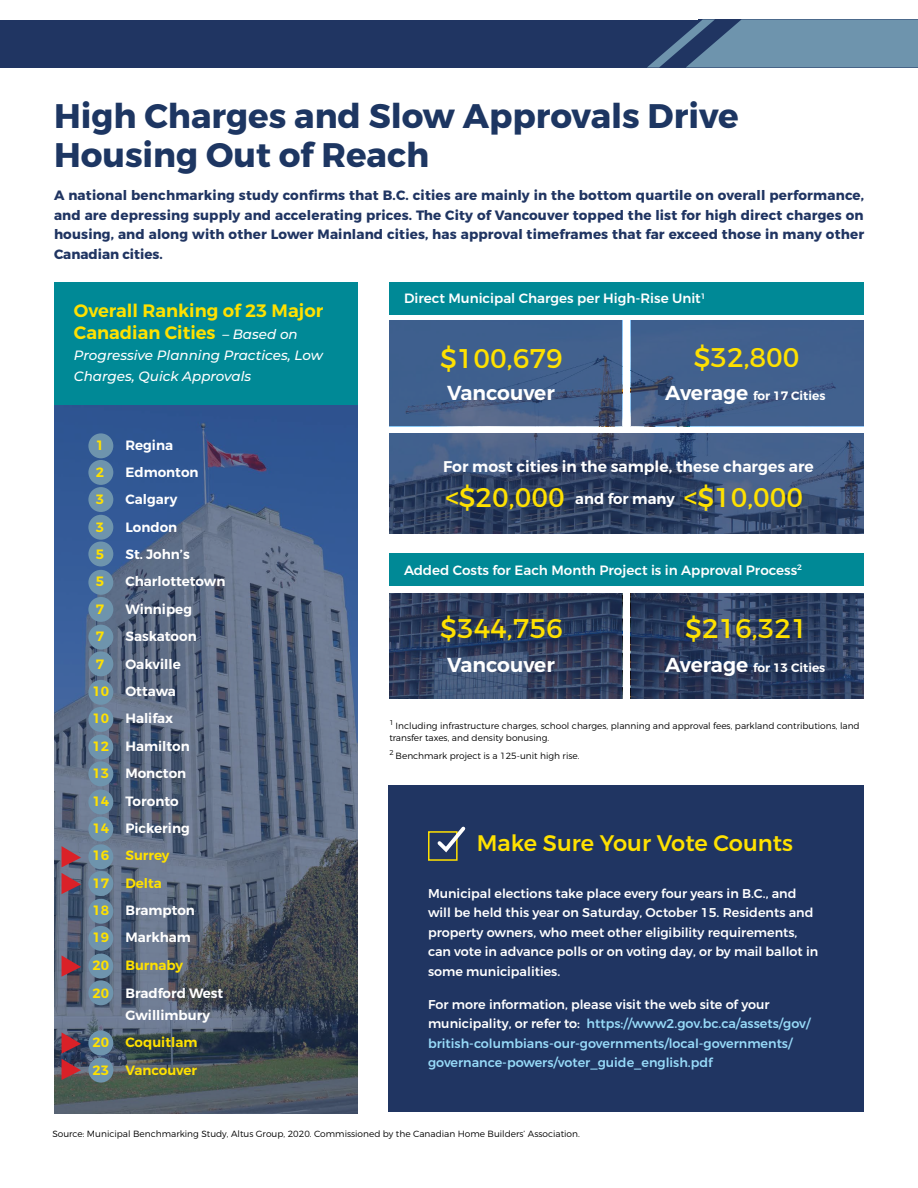
<style>
.page{position:relative;width:918px;height:1188px;background:#fff}
.page>*{position:absolute;margin:0;border:0;box-sizing:border-box;transform-origin:0 0}
.t1{font:700 34.05px/39px "Montserrat";color:#1d3662}
.t2{font:27px "Montserrat";color:#ffe100}
.t3{font:500 22.5px "Montserrat";color:#ffe100}
.t4{font:600 20.25px "Montserrat";color:#fff}
.t5{font:600 18px/22.5px "Montserrat";color:#ffe100}
.t6{font:600 15.6px "Montserrat";color:#fff}
.t7{font:600 14.85px "Montserrat";color:#fff}
.t8{font:700 13.5px/19.5px "Montserrat";letter-spacing:.01em;color:#203562;text-align:justify}
.t9{font:600 13.5px/27.5px "Montserrat";color:#fff}
.t10{font:500 13.5px "Montserrat";color:#fff}
.t11{font:italic 500 13.5px/21px "Montserrat";color:#fff}
.t12{font:600 13.5px/27.5px "Montserrat";color:#ffe100}
.t13{font:500 12.75px/19.5px "Montserrat";color:#fff}
.t14{font:500 12.75px/19.5px "Montserrat";color:#97daf8}
.t15{font:600 12.15px "Montserrat";color:#fff}
.t16{font:300 9px/12px "Montserrat";color:#000}
.s1{font-weight:500;font-style:italic;font-size:13.5px;color:#fff}
.s2{color:#ffe100}
.s3{font-size:20.25px}
.s4{color:#fff}
</style>
<div class="page">
<svg style="left:54px;top:405px;width:303px;height:708px;background:#4e607c"></svg>
<div style="left:0;top:20px;width:918px;height:48px;background:#203562"></div>
<svg style="left:647px;top:19px;width:271px;height:49px"></svg>
<div style="left:54px;top:283px;width:303px;height:122px;background:#008996"></div>
<div style="left:88px;top:1058px;width:25px;height:25px;background:#6e94ad;border-radius:50%"></div>
<div style="left:88px;top:980px;width:25px;height:25px;background:#6e94ad;border-radius:50%"></div>
<div style="left:88px;top:871px;width:25px;height:25px;background:#6e94ad;border-radius:50%"></div>
<div style="left:88px;top:761px;width:25px;height:25px;background:#6e94ad;border-radius:50%"></div>
<div style="left:88px;top:651px;width:25px;height:25px;background:#6e94ad;border-radius:50%"></div>
<div style="left:88px;top:542px;width:25px;height:24px;background:#6e94ad;border-radius:50%"></div>
<div style="left:88px;top:926px;width:25px;height:25px;background:#6e94ad;border-radius:50%"></div>
<div style="left:88px;top:817px;width:25px;height:25px;background:#6e94ad;border-radius:50%"></div>
<div style="left:88px;top:707px;width:25px;height:25px;background:#6e94ad;border-radius:50%"></div>
<div style="left:88px;top:597px;width:25px;height:25px;background:#6e94ad;border-radius:50%"></div>
<div style="left:88px;top:487px;width:25px;height:25px;background:#6e94ad;border-radius:50%"></div>
<div style="left:88px;top:1031px;width:25px;height:24px;background:#6e94ad;border-radius:50%"></div>
<div style="left:88px;top:954px;width:25px;height:25px;background:#6e94ad;border-radius:50%"></div>
<div style="left:88px;top:844px;width:25px;height:25px;background:#6e94ad;border-radius:50%"></div>
<div style="left:88px;top:735px;width:25px;height:25px;background:#6e94ad;border-radius:50%"></div>
<div style="left:88px;top:625px;width:25px;height:25px;background:#6e94ad;border-radius:50%"></div>
<div style="left:88px;top:515px;width:25px;height:25px;background:#6e94ad;border-radius:50%"></div>
<div style="left:88px;top:899px;width:25px;height:25px;background:#6e94ad;border-radius:50%"></div>
<div style="left:88px;top:790px;width:25px;height:24px;background:#6e94ad;border-radius:50%"></div>
<div style="left:88px;top:680px;width:25px;height:25px;background:#6e94ad;border-radius:50%"></div>
<div style="left:88px;top:570px;width:25px;height:25px;background:#6e94ad;border-radius:50%"></div>
<div style="left:88px;top:460px;width:25px;height:25px;background:#6e94ad;border-radius:50%"></div>
<div style="left:88px;top:433px;width:25px;height:25px;background:#6e94ad;border-radius:50%"></div>
<div style="left:389px;top:785px;width:475px;height:326px;background:#203562"></div>
<div style="left:428px;top:831px;width:30px;height:30px;border:2px solid #ffe100"></div>
<svg style="left:434px;top:826px;width:32px;height:29px"></svg>
<svg style="left:389px;top:593px;width:233px;height:106px;background:#313f5f"></svg>
<svg style="left:389px;top:321px;width:233px;height:105px;background:#415e8a"></svg>
<svg style="left:631px;top:593px;width:233px;height:106px;background:#2b3c5d"></svg>
<svg style="left:631px;top:321px;width:233px;height:105px;background:#415f8b"></svg>
<svg style="left:389px;top:433px;width:475px;height:101px;background:#384d72"></svg>
<div style="left:389px;top:282px;width:475px;height:33px;background:#008996"></div>
<div style="left:389px;top:553px;width:475px;height:33px;background:#008996"></div>
<svg style="left:62px;top:1032px;width:19px;height:48px"></svg>
<svg style="left:62px;top:955px;width:19px;height:22px"></svg>
<svg style="left:62px;top:873px;width:19px;height:21px"></svg>
<svg style="left:62px;top:846px;width:19px;height:21px"></svg>
<h1 class="t1" style="left:54px;top:97px;width:686px">High Charges and Slow Approvals Drive<br>Housing Out of Reach</h1>
<p class="t8" style="left:54px;top:186px;width:812px">A national benchmarking study confirms that B.C. cities are mainly in the bottom quartile on overall performance, and are depressing supply and accelerating prices. The City of Vancouver topped the list for high direct charges on housing, and along with other Lower Mainland cities, has approval timeframes that far exceed those in many other Canadian cities.</p>
<h3 class="t5" style="left:74px;top:299px;width:251px">Overall Ranking of 23 Major<br>Canadian Cities <span class="s1">– Based on</span></h3>
<p class="t11" style="left:74px;top:345px;width:250px">Progressive Planning Practices, Low<br>Charges, Quick Approvals</p>
<p class="t12" style="left:96px;top:431px;width:10px">1</p>
<p class="t9" style="left:125px;top:431px;width:49px">Regina</p>
<p class="t12" style="left:96px;top:459px;width:10px">2</p>
<p class="t9" style="left:125px;top:459px;width:75px">Edmonton</p>
<p class="t12" style="left:96px;top:486px;width:10px">3</p>
<p class="t9" style="left:125px;top:486px;width:53px">Calgary</p>
<p class="t12" style="left:96px;top:513px;width:10px">3</p>
<p class="t9" style="left:125px;top:513px;width:53px">London</p>
<p class="t12" style="left:96px;top:541px;width:10px">5</p>
<p class="t9" style="left:125px;top:541px;width:66px">St. John’s</p>
<p class="t12" style="left:96px;top:568px;width:10px">5</p>
<p class="t9" style="left:125px;top:568px;width:101px">Charlottetown</p>
<p class="t12" style="left:96px;top:595px;width:10px">7</p>
<p class="t9" style="left:125px;top:595px;width:68px">Winnipeg</p>
<p class="t12" style="left:96px;top:623px;width:10px">7</p>
<p class="t9" style="left:125px;top:623px;width:73px">Saskatoon</p>
<p class="t12" style="left:96px;top:650px;width:10px">7</p>
<p class="t9" style="left:92px;top:650px;width:132px;text-indent:33px">Oakville<br><span class="s2">10</span> Ottawa<br><span class="s2">10</span> Halifax<br><span class="s2">12</span> Hamilton<br><span class="s2">13</span> Moncton<br><span class="s2">14</span> Toronto<br><span class="s2">14</span> Pickering<br><span class="s2">16 Surrey<br>17 Delta<br>18</span> Brampton<br><span class="s2">19</span> Markham<br><span class="s2">20 Burnaby<br>20</span> Bradford West</p>
<p class="t9" style="left:125px;top:1002px;width:86px">Gwillimbury</p>
<p class="t12" style="left:92px;top:1029px;width:107px">20 Coquitlam<br>23 Vancouver</p>
<p class="t10" style="left:404px;top:290px;width:303px">Direct Municipal Charges per High-Rise Unit<sup>1</sup></p>
<h2 class="t2" style="left:440px;top:336px;width:124px">$100,679</h2>
<h2 class="t2" style="left:694px;top:336px;width:107px">$32,800</h2>
<h3 class="t4" style="left:447px;top:380px;width:109px">Vancouver</h3>
<p class="t15" style="left:665px;top:388px;width:162px"><span class="s3">Average</span> for 17 Cities</p>
<p class="t6" style="left:443px;top:457px;width:372px">For most cities in the sample, these charges are</p>
<p class="t7" style="left:575px;top:489px;width:101px">and for many</p>
<h2 class="t2" style="left:445px;top:476px;width:121px">&lt;$20,000</h2>
<h2 class="t2" style="left:684px;top:476px;width:121px">&lt;$10,000</h2>
<p class="t10" style="left:404px;top:562px;width:400px">Added Costs for Each Month Project is in Approval Process<sup>2</sup></p>
<h2 class="t2" style="left:440px;top:607px;width:124px">$344,756</h2>
<h2 class="t2" style="left:685px;top:607px;width:124px">$216,321</h2>
<h3 class="t4" style="left:447px;top:652px;width:109px">Vancouver</h3>
<p class="t15" style="left:665px;top:660px;width:162px"><span class="s3">Average</span> for 13 Cities</p>
<p class="t16" style="left:389px;top:720px;width:472px"><sup>1</sup> Including infrastructure charges, school charges, planning and approval fees, parkland contributions, land transfer taxes, and density bonusing.</p>
<p class="t16" style="left:389px;top:749px;width:192px"><sup>2</sup> Benchmark project is a 125-unit high rise.</p>
<h3 class="t3" style="left:477px;top:829px;width:318px">Make Sure Your Vote Counts</h3>
<p class="t13" style="left:428px;top:883px;width:392px">Municipal elections take place every four years in B.C., and will be held this year on Saturday, October 15. Residents and property owners, who meet other eligibility requirements, can vote in advance polls or on voting day, or by mail ballot in some municipalities.</p>
<p class="t14" style="left:428px;top:994px;width:384px"><span class="s4">For more information, please visit the web site of your municipality, or refer to:</span> https://www2.gov.bc.ca/assets/gov/ british-columbians-our-governments/local-governments/ governance-powers/voter_guide_english.pdf</p>
<p class="t16" style="left:52px;top:1128px;width:529px">Source: Municipal Benchmarking Study, Altus Group, 2020. Commissioned by the Canadian Home Builders’ Association.</p>
</div>
